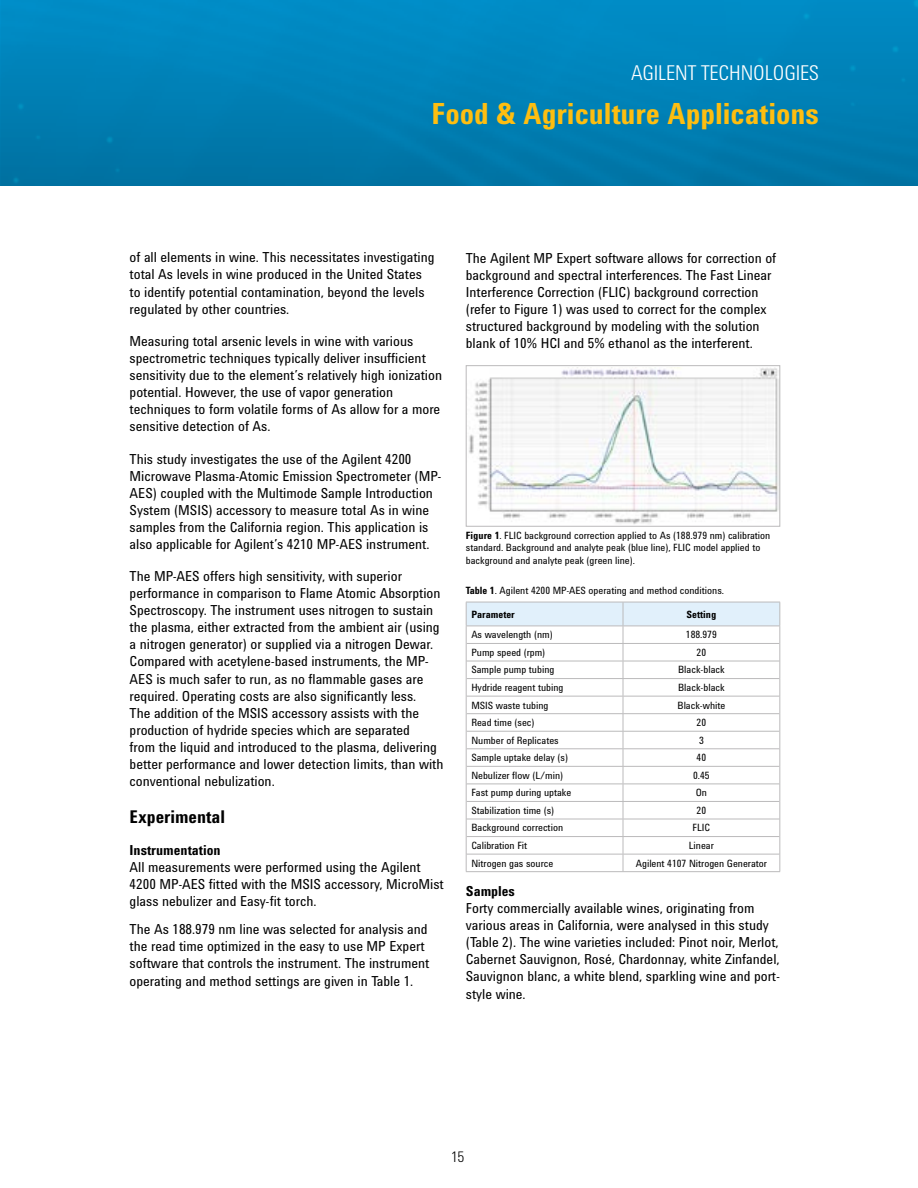
<style>
.page{position:relative;width:918px;height:1188px;background:#fff}
.page>*{position:absolute;margin:0;border:0;box-sizing:border-box;transform-origin:0 0}
.t1{font:700 30px "Agilent Condensed CFF";color:#febe10}
.t2{font:300 21px "Agilent Condensed CFF";color:#fff}
.t3{font:700 18px "Agilent Condensed CFF";color:#000}
.t4{font:300 15px "Agilent Condensed CFF";color:#000}
.t5{font:14.25px/17.1px "Agilent Condensed CFF";color:#000}
.t6{font:700 14.25px "Agilent Condensed CFF";color:#000}
.t7{font:10.35px/12.5px "Agilent Condensed CFF";color:#000}
.t8{font:700 10.35px "Agilent Condensed CFF";color:#000}
.s1{font-weight:700}
</style>
<div class="page">
<img style="left:0;top:0;width:918px;height:185px">
<img style="left:469px;top:367px;width:309px;height:157px">
<div style="left:466px;top:365px;width:314px;height:162px;border:1px solid #bbbabb"></div>
<svg style="left:466px;top:602px;width:315px;height:269px"></svg>
<hr style="left:467px;top:643px;width:156px;height:1px;background:#bbbabb">
<hr style="left:623px;top:643px;width:157px;height:1px;background:#bbbabb">
<hr style="left:467px;top:661px;width:156px;height:1px;background:#bbbabb">
<hr style="left:623px;top:661px;width:157px;height:1px;background:#bbbabb">
<hr style="left:467px;top:678px;width:156px;height:1px;background:#bbbabb">
<hr style="left:623px;top:678px;width:157px;height:1px;background:#bbbabb">
<hr style="left:467px;top:696px;width:156px;height:1px;background:#bbbabb">
<hr style="left:623px;top:696px;width:157px;height:1px;background:#bbbabb">
<hr style="left:467px;top:713px;width:156px;height:1px;background:#bbbabb">
<hr style="left:623px;top:713px;width:157px;height:1px;background:#bbbabb">
<hr style="left:467px;top:731px;width:156px;height:1px;background:#bbbabb">
<hr style="left:623px;top:731px;width:157px;height:1px;background:#bbbabb">
<hr style="left:467px;top:748px;width:156px;height:1px;background:#bbbabb">
<hr style="left:623px;top:748px;width:157px;height:1px;background:#bbbabb">
<hr style="left:467px;top:766px;width:156px;height:1px;background:#bbbabb">
<hr style="left:623px;top:766px;width:157px;height:1px;background:#bbbabb">
<hr style="left:467px;top:784px;width:156px;height:1px;background:#bbbabb">
<hr style="left:623px;top:784px;width:157px;height:1px;background:#bbbabb">
<hr style="left:467px;top:801px;width:156px;height:1px;background:#bbbabb">
<hr style="left:623px;top:801px;width:157px;height:1px;background:#bbbabb">
<hr style="left:467px;top:819px;width:156px;height:1px;background:#bbbabb">
<hr style="left:623px;top:819px;width:157px;height:1px;background:#bbbabb">
<hr style="left:467px;top:836px;width:156px;height:1px;background:#bbbabb">
<hr style="left:623px;top:836px;width:157px;height:1px;background:#bbbabb">
<hr style="left:467px;top:854px;width:156px;height:1px;background:#bbbabb">
<hr style="left:623px;top:854px;width:157px;height:1px;background:#bbbabb">
<hr style="left:466px;top:871px;width:157px;height:1px;background:#bbbabb">
<hr style="left:623px;top:871px;width:157px;height:1px;background:#bbbabb">
<h2 class="t2" style="left:631px;top:57px;width:189px">AGILENT TECHNOLOGIES</h2>
<h1 class="t1" style="left:432px;top:91px;width:389px">Food &amp; Agriculture Applications</h1>
<p class="t5" style="left:130px;top:248px;width:306px">of all elements in wine. This necessitates investigating total As levels in wine produced in the United States to identify potential contamination, beyond the levels regulated by other countries.</p>
<p class="t5" style="left:130px;top:332px;width:314px">Measuring total arsenic levels in wine with various spectrometric techniques typically deliver insufficient sensitivity due to the element’s relatively high ionization potential. However, the use of vapor generation techniques to form volatile forms of As allow for a more sensitive detection of As.</p>
<p class="t5" style="left:130px;top:450px;width:314px">This study investigates the use of the Agilent 4200<br>Microwave Plasma-Atomic Emission Spectrometer (MP-AES) coupled with the Multimode Sample Introduction System (MSIS) accessory to measure total As in wine samples from the California region. This application is also applicable for Agilent’s 4210 MP-AES instrument.</p>
<p class="t5" style="left:130px;top:567px;width:315px">The MP-AES offers high sensitivity, with superior performance in comparison to Flame Atomic Absorption Spectroscopy. The instrument uses nitrogen to sustain the plasma, either extracted from the ambient air (using a nitrogen generator) or supplied via a nitrogen Dewar.<br>Compared with acetylene-based instruments, the MP-AES is much safer to run, as no flammable gases are required. Operating costs are also significantly less.<br>The addition of the MSIS accessory assists with the production of hydride species which are separated<br>from the liquid and introduced to the plasma, delivering better performance and lower detection limits, than with conventional nebulization.</p>
<p class="t3" style="left:130px;top:803px;width:97px">Experimental</p>
<p class="t6" style="left:130px;top:840px;width:93px">Instrumentation</p>
<p class="t5" style="left:130px;top:858px;width:316px">All measurements were performed using the Agilent<br>4200 MP-AES fitted with the MSIS accessory, MicroMist glass nebulizer and Easy-fit torch.</p>
<p class="t5" style="left:130px;top:920px;width:301px">The As 188.979 nm line was selected for analysis and the read time optimized in the easy to use MP Expert software that controls the instrument. The instrument operating and method settings are given in Table 1.</p>
<p class="t5" style="left:466px;top:249px;width:312px">The Agilent MP Expert software allows for correction of background and spectral interferences. The Fast Linear Interference Correction (FLIC) background correction (refer to Figure 1) was used to correct for the complex structured background by modeling with the solution blank of 10% HCl and 5% ethanol as the interferent.</p>
<p class="t7" style="left:466px;top:529px;width:306px"><span class="s1">Figure 1</span>. FLIC background correction applied to As (188.979 nm) calibration standard. Background and analyte peak (blue line), FLIC model applied to background and analyte peak (green line).</p>
<p class="t7" style="left:466px;top:584px;width:260px"><span class="s1">Table 1</span>. Agilent 4200 MP-AES operating and method conditions.</p>
<p class="t8" style="left:471px;top:606px;width:45px">Parameter</p>
<p class="t8" style="left:687px;top:606px;width:31px">Setting</p>
<p class="t7" style="left:471px;top:628px;width:83px">As wavelength (nm)</p>
<p class="t7" style="left:686px;top:628px;width:32px">188.979</p>
<p class="t7" style="left:471px;top:646px;width:75px">Pump speed (rpm)</p>
<p class="t7" style="left:697px;top:646px;width:11px">20</p>
<p class="t7" style="left:471px;top:663px;width:85px">Sample pump tubing</p>
<p class="t7" style="left:678px;top:663px;width:48px">Black-black</p>
<p class="t7" style="left:471px;top:681px;width:94px">Hydride reagent tubing</p>
<p class="t7" style="left:678px;top:681px;width:48px">Black-black</p>
<p class="t7" style="left:471px;top:698px;width:79px">MSIS waste tubing</p>
<p class="t7" style="left:677px;top:698px;width:49px">Black-white</p>
<p class="t7" style="left:471px;top:716px;width:65px">Read time (sec)</p>
<p class="t7" style="left:697px;top:716px;width:11px">20</p>
<p class="t7" style="left:471px;top:733px;width:89px">Number of Replicates</p>
<p class="t7" style="left:699px;top:733px;width:6px">3</p>
<p class="t7" style="left:471px;top:751px;width:98px">Sample uptake delay (s)</p>
<p class="t7" style="left:697px;top:751px;width:11px">40</p>
<p class="t7" style="left:471px;top:769px;width:93px">Nebulizer flow (L/min)</p>
<p class="t7" style="left:693px;top:769px;width:18px">0.45</p>
<p class="t7" style="left:471px;top:786px;width:102px">Fast pump during uptake</p>
<p class="t7" style="left:696px;top:786px;width:13px">On</p>
<p class="t7" style="left:471px;top:804px;width:84px">Stabilization time (s)</p>
<p class="t7" style="left:697px;top:804px;width:11px">20</p>
<p class="t7" style="left:471px;top:821px;width:93px">Background correction</p>
<p class="t7" style="left:693px;top:821px;width:19px">FLIC</p>
<p class="t7" style="left:471px;top:839px;width:57px">Calibration Fit</p>
<p class="t7" style="left:689px;top:839px;width:26px">Linear</p>
<p class="t7" style="left:471px;top:856px;width:83px">Nitrogen gas source</p>
<p class="t7" style="left:636px;top:856px;width:133px">Agilent 4107 Nitrogen Generator</p>
<p class="t6" style="left:466px;top:881px;width:51px">Samples</p>
<p class="t5" style="left:466px;top:899px;width:316px">Forty commercially available wines, originating from various areas in California, were analysed in this study (Table 2). The wine varieties included: Pinot noir, Merlot, Cabernet Sauvignon, Rosé, Chardonnay, white Zinfandel, Sauvignon blanc, a white blend, sparkling wine and port&shy;style wine.</p>
<p class="t4" style="left:451px;top:1145px;width:15px">15</p>
</div>
